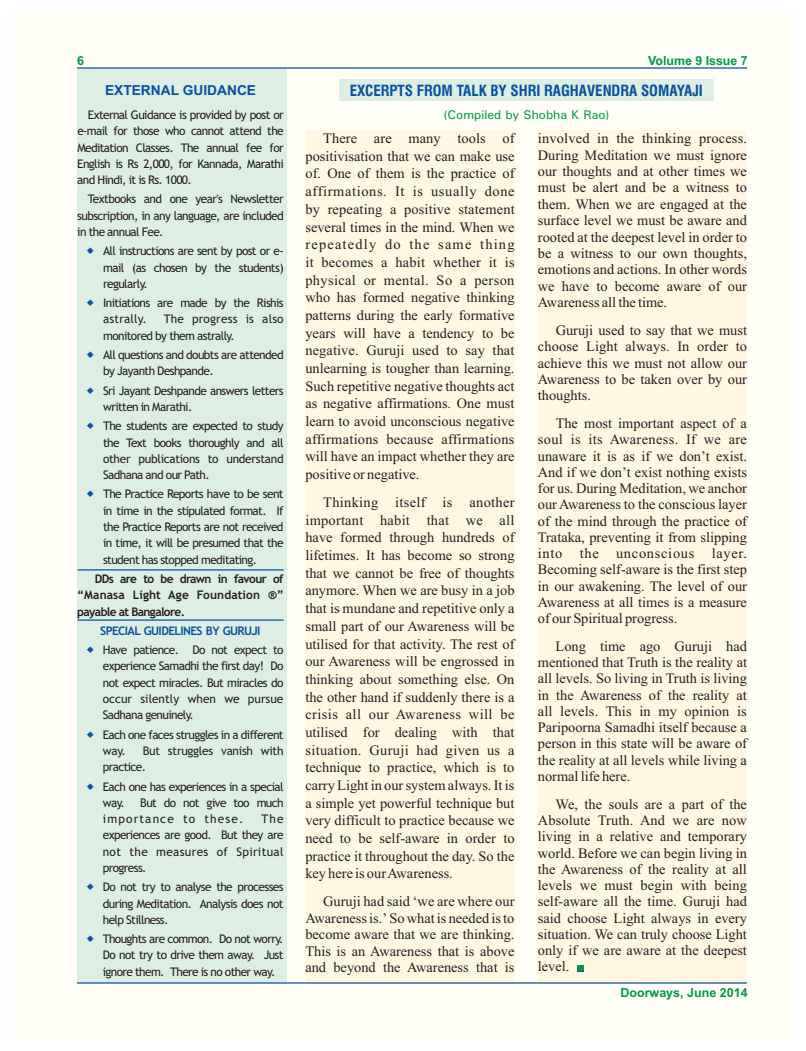
<style>
.page{position:relative;width:806px;height:1051px;background:#fff}
.page>*{position:absolute;margin:0;border:0;box-sizing:border-box;transform-origin:0 0}
.t1{font:700 condensed 15px "Swiss 721 BT";color:#0651a4}
.t2{font:14.38px/17.6px "Times New Roman";color:#231f20;text-align:justify}
.t3{font:700 13.75px "Arial";color:#0651a4}
.t4{font:700 12.5px "Arial";color:#00984a}
.t5{font:500 12.5px "Univers";color:#00984a}
.t6{font:11.88px/16.2px "Trebuchet MS";letter-spacing:-.05em;color:#231f20;text-align:justify}
.t7{font:700 11.88px/16.2px "Trebuchet MS";letter-spacing:-.045em;color:#231f20;text-align:justify}
.t8{font:11.88px/16.2px "Trebuchet MS";letter-spacing:.095em;color:#231f20}
.t9{font:11.88px/16.2px "Trebuchet MS";letter-spacing:-.02em;color:#231f20}
.t10{font:700 11.88px "Trebuchet MS";letter-spacing:-.05em;color:#0651a4}
</style>
<div class="page">
<div style="left:11px;top:11px;width:783px;height:1028px;background:#fffef7"></div>
<div style="left:77px;top:68px;width:209px;height:914px;background:#ddefe2"></div>
<div style="left:538px;top:130px;width:209px;height:852px;background:#fff7e0"></div>
<div style="left:305px;top:130px;width:209px;height:852px;background:#fff7e0"></div>
<hr style="left:77px;top:569px;width:207px;height:1px;background:#0055a6">
<hr style="left:77px;top:619px;width:207px;height:1px;background:#0055a6">
<hr style="left:77px;top:67px;width:670px;height:2px;background:#0651a4">
<hr style="left:77px;top:981px;width:670px;height:2px;background:#0651a4">
<div style="left:339px;top:80px;width:374px;height:21px;background:#ddefe2"></div>
<div style="left:577px;top:965px;width:7px;height:6px;background:#00984a"></div>
<p class="t4" style="left:77px;top:55px;width:8px">6</p>
<p class="t4" style="left:648px;top:55px;width:101px">Volume 9 Issue 7</p>
<p class="t1" style="left:350px;top:85px;width:355px">EXCERPTS FROM TALK BY SHRI RAGHAVENDRA SOMAYAJI</p>
<p class="t3" style="left:105px;top:85px;width:153px">EXTERNAL GUIDANCE</p>
<p class="t6" style="left:77px;top:108px;width:208px;text-indent:11px">External Guidance is provided by post or e-mail for those who cannot attend the Meditation Classes. The annual fee for English is Rs 2,000, for Kannada, Marathi and Hindi, it is Rs. 1000.</p>
<p class="t6" style="left:77px;top:192px;width:208px;text-indent:11px">Textbooks and one year's Newsletter subscription, in any language, are included in the annual Fee.</p>
<p class="t6" style="left:103px;top:244px;width:182px">All instructions are sent by post or e&shy;mail (as chosen by the students) regularly.</p>
<p class="t6" style="left:103px;top:296px;width:182px">Initiations are made by the Rishis astrally.</p>
<p class="t5" style="left:443px;top:110px;width:168px">(Compiled by Shobha K Rao)</p>
<p class="t2" style="left:305px;top:131px;width:211px;text-indent:18px">There are many tools of positivisation that we can make use of. One of them is the practice of affirmations. It is usually done by repeating a positive statement several times in the mind. When we repeatedly do the same thing it becomes a habit whether it is physical or mental. So a person who has formed negative thinking patterns during the early formative years will have a tendency to be negative. Guruji used to say that unlearning is tougher than learning.<br>Such repetitive negative thoughts act as negative affirmations. One must learn to avoid unconscious negative affirmations because affirmations will have an impact whether they are positive or negative.</p>
<p class="t2" style="left:305px;top:494px;width:211px;text-indent:18px">Thinking itself is another important habit that we all have formed through hundreds of lifetimes. It has become so strong that we cannot be free of thoughts anymore. When we are busy in a job that is mundane and repetitive only a small part of our Awareness will be utilised for that activity. The rest of our Awareness will be engrossed in thinking about something else. On the other hand if suddenly there is a crisis all our Awareness will be utilised for dealing with that situation. Guruji had given us a technique to practice, which is to carry Light in our system always. It is a simple yet powerful technique but very difficult to practice because we need to be self-aware in order to practice it throughout the day. So the key here is our Awareness.</p>
<p class="t2" style="left:305px;top:894px;width:211px;line-height:16.4px;text-indent:18px">Guruji had said ‘we are where our Awareness is.’ So what is needed is to become aware that we are thinking.<br>This is an Awareness that is above and beyond the Awareness that is</p>
<p class="t2" style="left:538px;top:131px;width:211px;line-height:16.4px">involved in the thinking process.<br>During Meditation we must ignore our thoughts and at other times we must be alert and be a witness to them. When we are engaged at the surface level we must be aware and rooted at the deepest level in order to be a witness to our own thoughts, emotions and actions. In other words we have to become aware of our Awareness all the time.</p>
<p class="t2" style="left:538px;top:323px;width:211px;line-height:16.2px;text-indent:18px">Guruji used to say that we must choose Light always. In order to achieve this we must not allow our Awareness to be taken over by our thoughts.</p>
<p class="t2" style="left:538px;top:416px;width:211px;line-height:16.2px;text-indent:18px">The most important aspect of a soul is its Awareness. If we are unaware it is as if we don’t exist.<br>And if we don’t exist nothing exists for us. During Meditation, we anchor our Awareness to the conscious layer of the mind through the practice of Trataka, preventing it from slipping into the unconscious layer.<br>Becoming self-aware is the first step in our awakening. The level of our Awareness at all times is a measure of our Spiritual progress.</p>
<p class="t2" style="left:538px;top:639px;width:211px;line-height:16.2px;text-indent:18px">Long time ago Guruji had mentioned that Truth is the reality at all levels. So living in Truth is living in the Awareness of the reality at all levels. This in my opinion is Paripoorna Samadhi itself because a person in this state will be aware of the reality at all levels while living a normal life here.</p>
<p class="t2" style="left:538px;top:797px;width:211px;line-height:16.2px;text-indent:18px">We, the souls are a part of the Absolute Truth. And we are now living in a relative and temporary world. Before we can begin living in the Awareness of the reality at all levels we must begin with being self-aware all the time. Guruji had said choose Light always in every situation. We can truly choose Light only if we are aware at the deepest level.</p>
<p class="t6" style="left:103px;top:312px;width:182px;text-indent:61px">The progress is also monitored by them astrally.</p>
<p class="t6" style="left:103px;top:347px;width:182px">All questions and doubts are attended by Jayanth Deshpande.</p>
<p class="t6" style="left:103px;top:383px;width:182px">Sri Jayant Deshpande answers letters written in Marathi.</p>
<p class="t6" style="left:103px;top:419px;width:182px">The students are expected to study the Text books thoroughly and all other publications to understand Sadhana and our Path.</p>
<p class="t6" style="left:103px;top:487px;width:182px">The Practice Reports have to be sent in time in the stipulated format. If the Practice Reports are not received in time, it will be presumed that the student has stopped meditating.</p>
<p class="t7" style="left:77px;top:571px;width:208px;text-indent:17px">DDs are to be drawn in favour of “Manasa Light Age Foundation ®” payable at Bangalore.</p>
<p class="t10" style="left:100px;top:626px;width:162px">SPECIAL GUIDELINES BY GURUJI</p>
<p class="t6" style="left:103px;top:642px;width:182px">Have patience. Do not expect to experience Samadhi the first day! Do not expect miracles. But miracles do occur silently when we pursue Sadhana genuinely.</p>
<p class="t6" style="left:103px;top:727px;width:182px">Each one faces struggles in a different way.</p>
<p class="t9" style="left:103px;top:743px;width:182px;text-indent:40px">But struggles vanish with practice.</p>
<p class="t6" style="left:103px;top:779px;width:182px">Each one has experiences in a special way.</p>
<p class="t8" style="left:103px;top:795px;width:182px;text-indent:37px">But do not give too much importance to these.</p>
<p class="t6" style="left:103px;top:811px;width:182px;text-indent:158px">The experiences are good. But they are not the measures of Spiritual progress.</p>
<p class="t6" style="left:103px;top:879px;width:182px">Do not try to analyse the processes during Meditation. Analysis does not help Stillness.</p>
<p class="t6" style="left:103px;top:931px;width:182px">Thoughts are common. Do not worry.<br>Do not try to drive them away. Just ignore them. There is no other way.</p>
<p class="t4" style="left:620px;top:987px;width:129px">Doorways, June 2014</p>
</div>
